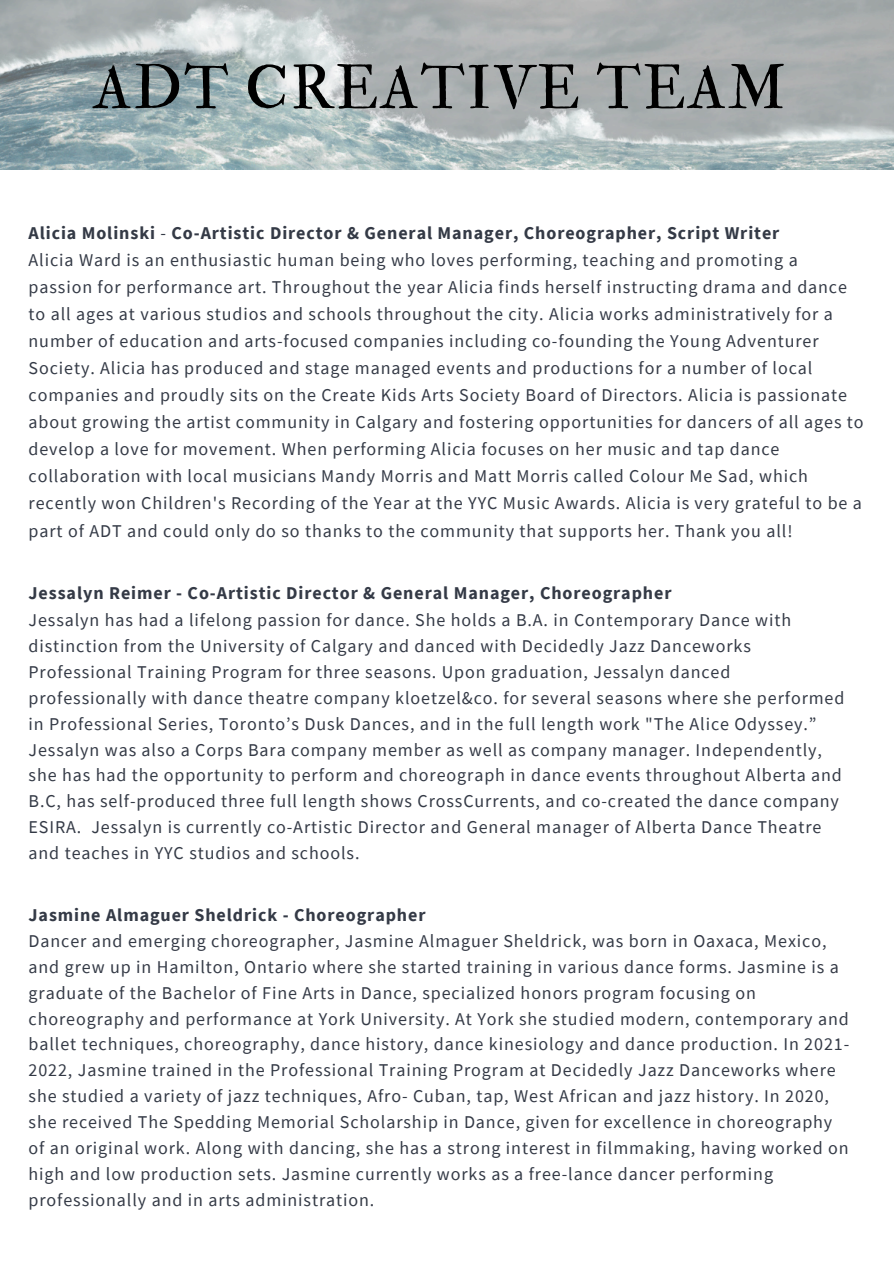
<style>
.page{position:relative;width:894px;height:1264px;background:#fff}
.page>*{position:absolute;margin:0;border:0;box-sizing:border-box;transform-origin:0 0}
.t1{font:60px "IM FELL Double Pica Roman";letter-spacing:.03em;color:#000}
.t2{font:18px/25.8px "Source Sans Pro";letter-spacing:.05em;color:#343a46}
.t3{font:700 18px "Source Sans Pro";letter-spacing:.05em;color:#343a46}
.s1{font-weight:400}
</style>
<div class="page">
<img style="left:0;top:0;width:893px;height:170px">
<p class="t1" style="left:93px;top:52px;width:693px">ADT CREATIVE TEAM</p>
<p class="t3" style="left:29px;top:222px;width:752px">Alicia Molinski <span class="s1">-</span> Co-Artistic Director &amp; General Manager, Choreographer, Script Writer</p>
<p class="t2" style="left:29px;top:246px;width:836px;line-height:27px">Alicia Ward is an enthusiastic human being who loves performing, teaching and promoting a passion for performance art. Throughout the year Alicia finds herself instructing drama and dance to all ages at various studios and schools throughout the city. Alicia works administratively for a number of education and arts-focused companies including co-founding the Young Adventurer Society. Alicia has produced and stage managed events and productions for a number of local companies and proudly sits on the Create Kids Arts Society Board of Directors. Alicia is passionate about growing the artist community in Calgary and fostering opportunities for dancers of all ages to develop a love for movement. When performing Alicia focuses on her music and tap dance collaboration with local musicians Mandy Morris and Matt Morris called Colour Me Sad, which recently won Children's Recording of the Year at the YYC Music Awards. Alicia is very grateful to be a part of ADT and could only do so thanks to the community that supports her. Thank you all!</p>
<p class="t3" style="left:29px;top:581px;width:644px">Jessalyn Reimer - Co-Artistic Director &amp; General Manager, Choreographer</p>
<h1 class="t2" style="left:29px;top:607px;width:817px">Jessalyn has had a lifelong passion for dance. She holds a B.A. in Contemporary Dance with distinction from the University of Calgary and danced with Decidedly Jazz Danceworks Professional Training Program for three seasons. Upon graduation, Jessalyn danced professionally with dance theatre company kloetzel&amp;co. for several seasons where she performed in Professional Series, Toronto’s Dusk Dances, and in the full length work "The Alice Odyssey.” Jessalyn was also a Corps Bara company member as well as company manager. Independently, she has had the opportunity to perform and choreograph in dance events throughout Alberta and B.C, has self-produced three full length shows CrossCurrents, and co-created the dance company ESIRA. Jessalyn is currently co-Artistic Director and General manager of Alberta Dance Theatre and teaches in YYC studios and schools.</h1>
<p class="t3" style="left:29px;top:903px;width:398px">Jasmine Almaguer Sheldrick - Choreographer</p>
<p class="t2" style="left:29px;top:927px;width:822px">Dancer and emerging choreographer, Jasmine Almaguer Sheldrick, was born in Oaxaca, Mexico, and grew up in Hamilton, Ontario where she started training in various dance forms. Jasmine is a graduate of the Bachelor of Fine Arts in Dance, specialized honors program focusing on choreography and performance at York University. At York she studied modern, contemporary and ballet techniques, choreography, dance history, dance kinesiology and dance production. In 2021- 2022, Jasmine trained in the Professional Training Program at Decidedly Jazz Danceworks where she studied a variety of jazz techniques, Afro- Cuban, tap, West African and jazz history. In 2020, she received The Spedding Memorial Scholarship in Dance, given for excellence in choreography of an original work. Along with dancing, she has a strong interest in filmmaking, having worked on high and low production sets. Jasmine currently works as a free-lance dancer performing professionally and in arts administration.</p>
</div>
